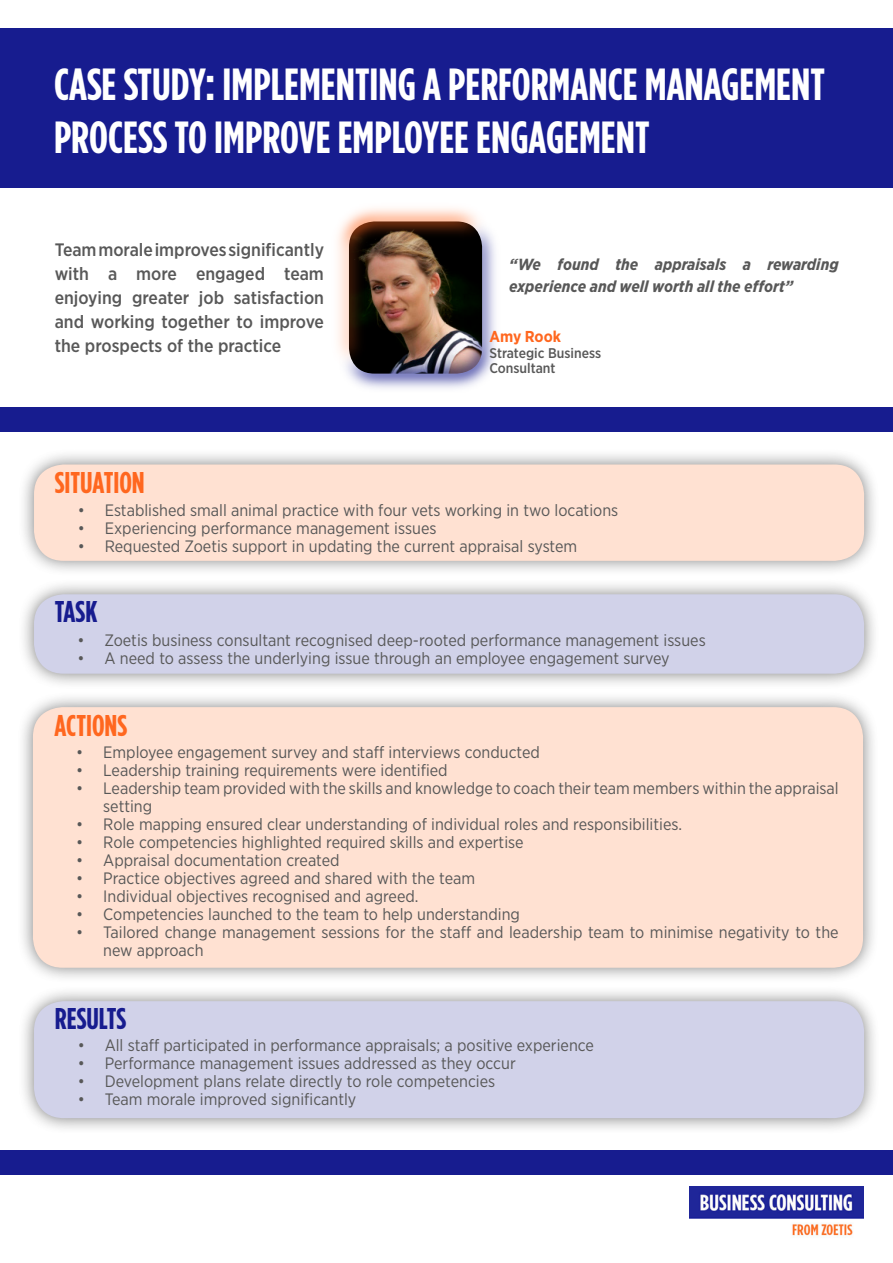
<style>
.page{position:relative;width:893px;height:1263px;background:#fff}
.page>*{position:absolute;margin:0;border:0;box-sizing:border-box;transform-origin:0 0}
.t1{font:700 45px/52.5px "Gotham Condensed";color:#fff}
.t2{font:700 30px "Gotham Condensed";color:#ff671f}
.t3{font:700 30px "Gotham Condensed";color:#171c8f}
.t4{font:500 18px/24px "Gotham Narrow";color:#585858;text-align:justify}
.t5{font:16.5px/18px "Gotham Narrow";color:#585858}
.t6{font:italic 700 16.05px/21.8px "Gotham Narrow";color:#585858}
.t7{font:700 15.75px "Gotham Narrow";color:#ff671f}
.t8{font:500 14.1px "Gotham Narrow";color:#585858}
</style>
<div class="page">
<svg style="left:337px;top:208px;width:140px;height:43px"></svg>
<img style="left:338px;top:219px;width:158px;height:170px">
<div style="left:0;top:407px;width:893px;height:24px;background:#171c8f"></div>
<div style="left:18px;top:448px;width:862px;height:128px;background:#585858;opacity:.75"></div>
<div style="left:34px;top:464px;width:830px;height:97px;background:#ffe1d2;border-radius:30px"></div>
<div style="left:0;top:29px;width:893px;height:159px;background:#171c8f"></div>
<div style="left:18px;top:578px;width:862px;height:111px;background:#585858;opacity:.75"></div>
<div style="left:34px;top:594px;width:830px;height:80px;background:#d1d2e9;border-radius:30px"></div>
<div style="left:17px;top:691px;width:862px;height:292px;background:#585858;opacity:.75"></div>
<div style="left:33px;top:707px;width:830px;height:261px;background:#ffe1d2;border-radius:30px"></div>
<img style="left:689px;top:1186px;width:174px;height:50px">
<div style="left:0;top:1150px;width:893px;height:24px;background:#171c8f"></div>
<div style="left:18px;top:985px;width:862px;height:149px;background:#585858;opacity:.75"></div>
<div style="left:34px;top:1001px;width:830px;height:117px;background:#d1d2e9;border-radius:30px"></div>
<p class="t1" style="left:54px;top:58px;width:772px">CASE STUDY: IMPLEMENTING A PERFORMANCE MANAGEMENT<br>PROCESS TO IMPROVE EMPLOYEE ENGAGEMENT</p>
<p class="t4" style="left:55px;top:238px;width:271px">Team morale improves significantly with a more engaged team enjoying greater job satisfaction and working together to improve the prospects of the practice</p>
<p class="t6" style="left:509px;top:253px;width:331px">“We found the appraisals a rewarding experience and well worth all the effort”</p>
<p class="t7" style="left:489px;top:326px;width:73px">Amy Rook</p>
<p class="t8" style="left:489px;top:344px;width:113px">Strategic Business</p>
<p class="t8" style="left:489px;top:359px;width:68px">Consultant</p>
<p class="t2" style="left:55px;top:465px;width:91px">SITUATION</p>
<p class="t5" style="left:78px;top:500px;width:542px">• Established small animal practice with four vets working in two locations</p>
<p class="t5" style="left:78px;top:518px;width:360px">• Experiencing performance management issues</p>
<p class="t5" style="left:78px;top:536px;width:501px">• Requested Zoetis support in updating the current appraisal system</p>
<p class="t3" style="left:55px;top:594px;width:44px">TASK</p>
<p class="t5" style="left:77px;top:631px;width:630px">• Zoetis business consultant recognised deep-rooted performance management issues</p>
<p class="t5" style="left:77px;top:649px;width:594px">• A need to assess the underlying issue through an employee engagement survey</p>
<p class="t2" style="left:55px;top:708px;width:74px">ACTIONS</p>
<p class="t5" style="left:76px;top:743px;width:465px">• Employee engagement survey and staff interviews conducted</p>
<p class="t5" style="left:76px;top:761px;width:373px">• Leadership training requirements were identified</p>
<p class="t5" style="left:103px;top:779px;width:737px;text-indent:-27px">• Leadership team provided with the skills and knowledge to coach their team members within the appraisal setting</p>
<p class="t5" style="left:76px;top:815px;width:607px">• Role mapping ensured clear understanding of individual roles and responsibilities.</p>
<p class="t5" style="left:76px;top:833px;width:449px">• Role competencies highlighted required skills and expertise</p>
<p class="t5" style="left:76px;top:851px;width:265px">• Appraisal documentation created</p>
<p class="t5" style="left:76px;top:869px;width:400px">• Practice objectives agreed and shared with the team</p>
<p class="t5" style="left:76px;top:887px;width:344px">• Individual objectives recognised and agreed.</p>
<p class="t5" style="left:76px;top:905px;width:445px">• Competencies launched to the team to help understanding</p>
<p class="t5" style="left:103px;top:923px;width:737px;text-indent:-27px">• Tailored change management sessions for the staff and leadership team to minimise negativity to the new approach</p>
<p class="t3" style="left:55px;top:1001px;width:73px">RESULTS</p>
<p class="t5" style="left:78px;top:1036px;width:518px">• All staff participated in performance appraisals; a positive experience</p>
<p class="t5" style="left:78px;top:1054px;width:440px">• Performance management issues addressed as they occur</p>
<p class="t5" style="left:78px;top:1072px;width:419px">• Development plans relate directly to role competencies</p>
<p class="t5" style="left:78px;top:1090px;width:280px">• Team morale improved significantly</p>
</div>
